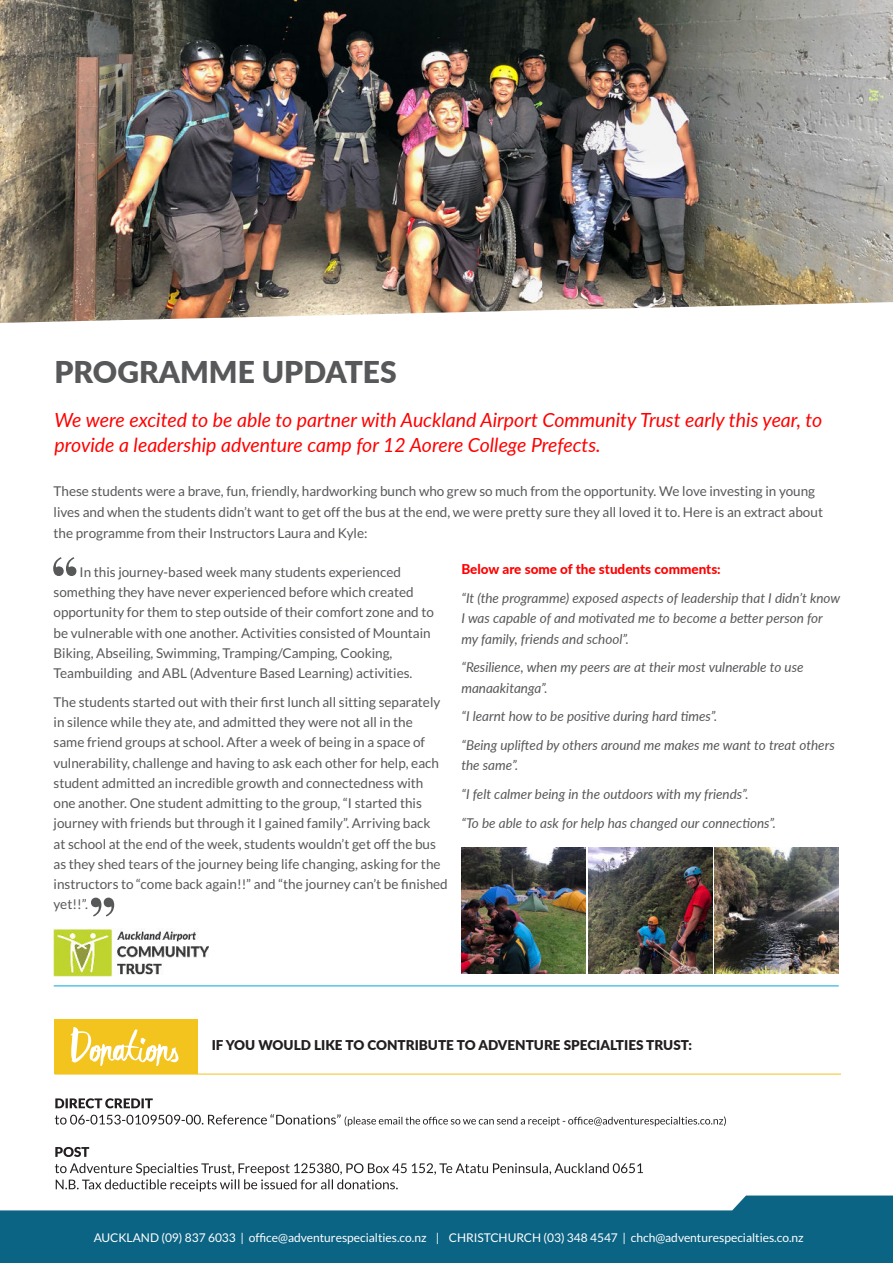
<style>
.page{position:relative;width:893px;height:1263px;background:#fff}
.page>*{position:absolute;margin:0;border:0;box-sizing:border-box;transform-origin:0 0}
.t1{font:75px "Playfair Display";color:#57585a}
.t2{font:900 30px "Lato";color:#57585a}
.t3{font:italic 19.5px/25.5px "Lato";color:#f00}
.t4{font:13.5px/20.2px "Lato Regular Macron";color:#57585a}
.t5{font:italic 13.5px/20.2px "Lato";color:#57585a}
.t6{font:900 13.5px "Lato";color:#231f20}
.t7{font:800 13.5px "Lato";color:#f00}
.t8{font:12px "Lato Regular Macron";color:#fff}
</style>
<div class="page">
<img style="left:0;top:0;width:893px;height:323px">
<hr style="left:54px;top:985px;width:785px;height:1px;background:#00a5e3">
<hr style="left:55px;top:1074px;width:786px;height:1px;background:#f3c41d">
<div style="left:55px;top:1019px;width:143px;height:55px;background:#f3c41d"></div>
<svg style="left:55px;top:1163px;width:588px;height:28px"></svg>
<svg style="left:55px;top:1147px;width:34px;height:10px"></svg>
<svg style="left:55px;top:1114px;width:671px;height:12px"></svg>
<svg style="left:55px;top:1098px;width:98px;height:10px"></svg>
<svg style="left:71px;top:1027px;width:108px;height:39px"></svg>
<img style="left:461px;top:848px;width:125px;height:126px">
<img style="left:588px;top:848px;width:124px;height:126px">
<img style="left:714px;top:848px;width:125px;height:126px">
<svg style="left:0;top:1195px;width:893px;height:68px;fill:#0c6484"></svg>
<img style="left:54px;top:928px;width:154px;height:48px">
<h2 class="t2" style="left:55px;top:361px;width:344px">PROGRAMME UPDATES</h2>
<h3 class="t3" style="left:55px;top:406px;width:769px">We were excited to be able to partner with Auckland Airport Community Trust early this year, to provide a leadership adventure camp for 12 Aorere College Prefects.</h3>
<p class="t4" style="left:54px;top:480px;width:771px;line-height:21px">These students were a brave, fun, friendly, hardworking bunch who grew so much from the opportunity. We love investing in young lives and when the students didn’t want to get off the bus at the end, we were pretty sure they all loved it to. Here is an extract about the programme from their Instructors Laura and Kyle:</p>
<p class="t4" style="left:54px;top:562px;width:382px;text-indent:26px">In this journey-based week many students experienced something they have never experienced before which created opportunity for them to step outside of their comfort zone and to be vulnerable with one another. Activities consisted of Mountain Biking, Abseiling, Swimming, Tramping/Camping, Cooking, Teambuilding and ABL (Adventure Based Learning) activities.</p>
<p class="t4" style="left:54px;top:692px;width:396px">The students started out with their first lunch all sitting separately in silence while they ate, and admitted they were not all in the<br>same friend groups at school. After a week of being in a space of vulnerability, challenge and having to ask each other for help, each student admitted an incredible growth and connectedness with one another. One student admitting to the group, “I started this journey with friends but through it I gained family”. Arriving back<br>at school at the end of the week, students wouldn’t get off the bus as they shed tears of the journey being life changing, asking for the instructors to “come back again!!” and “the journey can’t be finished yet!!”.</p>
<h1 class="t1" style="left:49px;top:553px;width:33px">“</h1>
<p class="t7" style="left:461px;top:559px;width:261px">Below are some of the students comments:</p>
<p class="t5" style="left:461px;top:587px;width:380px">“It (the programme) exposed aspects of leadership that I didn’t know<br>I was capable of and motivated me to become a better person for my family, friends and school”.</p>
<p class="t5" style="left:461px;top:657px;width:344px">“Resilience, when my peers are at their most vulnerable to use manaakitanga”.</p>
<p class="t5" style="left:461px;top:701px;width:375px;line-height:28.8px">“I learnt how to be positive during hard times”.<br>“Being uplifted by others around me makes me want to treat others</p>
<p class="t5" style="left:461px;top:750px;width:316px;line-height:28.8px">the same”.<br>“I felt calmer being in the outdoors with my friends”.<br>“To be able to ask for help has changed our connections”.</p>
<h1 class="t1" style="left:87px;top:894px;width:33px">”</h1>
<p class="t6" style="left:212px;top:1040px;width:482px">IF YOU WOULD LIKE TO CONTRIBUTE TO ADVENTURE SPECIALTIES TRUST:</p>
<p class="t8" style="left:94px;top:1231px;width:712px">AUCKLAND (09) 837 6033 | office@adventurespecialties.co.nz | CHRISTCHURCH (03) 348 4547 | chch@adventurespecialties.co.nz</p>
</div>
